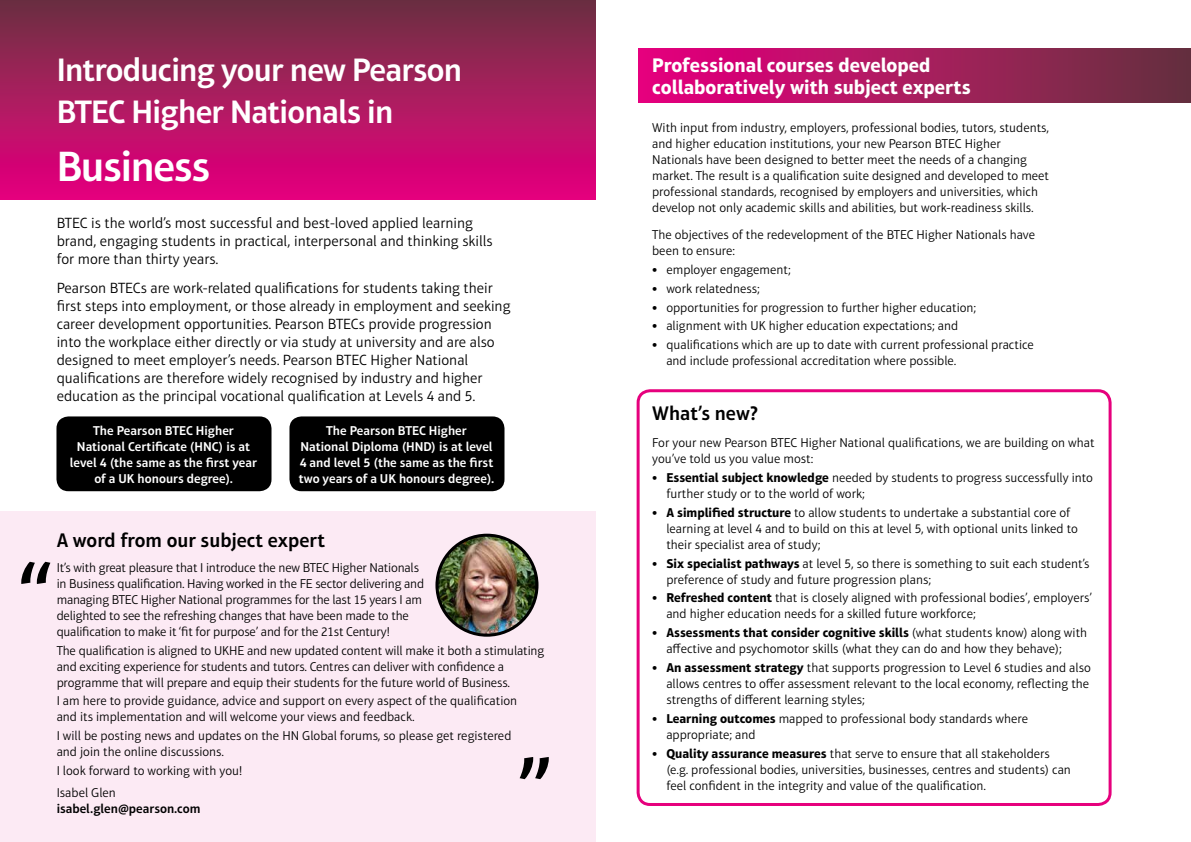
<style>
.page{position:relative;width:1191px;height:842px;background:#fff}
.page>*{position:absolute;margin:0;border:0;box-sizing:border-box;transform-origin:0 0}
.t1{font:600 43px "Aptifer Sans LT Pro";letter-spacing:-.03em;color:#fff}
.t2{font:600 33px/42px "Aptifer Sans LT Pro";letter-spacing:-.025em;color:#fff}
.t3{font:700 20px/22px "Aptifer Sans LT Pro";color:#fff}
.t4{font:600 20px "Aptifer Sans LT Pro";color:#000}
.t5{font:300 15px/18px "Aptifer Sans LT Pro";color:#000}
.t6{font:300 13px/16px "Aptifer Sans LT Pro";color:#000}
.t7{font:600 13px/16px "Aptifer Sans LT Pro";color:#fff;text-align:center}
.t8{font:600 13px "Aptifer Sans LT Pro";color:#000}
.s1{font-weight:900}
.s2{font-weight:700}
</style>
<div class="page">
<div style="left:0;top:512px;width:595px;height:330px;background:#fceaf4"></div>
<img style="left:437px;top:535px;width:100px;height:100px;border-radius:50px">
<div style="left:435px;top:534px;width:103px;height:103px;border:3px solid #000;border-radius:50%"></div>
<div style="left:0;top:0;width:595px;height:200px;background:linear-gradient(to bottom,#6c3440,#e8007e)"></div>
<div style="left:636px;top:389px;width:475px;height:417px;border:3px solid #e6007d;border-radius:12px"></div>
<svg style="left:21px;top:562px;width:29px;height:22px"></svg>
<div style="left:56px;top:416px;width:215px;height:75px;background:#000;border-radius:12px"></div>
<div style="left:289px;top:416px;width:215px;height:75px;background:#000;border-radius:12px"></div>
<div style="left:638px;top:49px;width:553px;height:53px;background:linear-gradient(to right,#ea007f,#66353e)"></div>
<svg style="left:519px;top:757px;width:30px;height:22px"></svg>
<h2 class="t2" style="left:57px;top:49px;width:407px">Introducing your new Pearson<br>BTEC Higher Nationals in</h2>
<h1 class="t1" style="left:57px;top:141px;width:155px">Business</h1>
<p class="t5" style="left:57px;top:214px;width:437px">BTEC is the world’s most successful and best-loved applied learning brand, engaging students in practical, interpersonal and thinking skills for more than thirty years.</p>
<p class="t5" style="left:57px;top:279px;width:455px">Pearson BTECs are work-related qualifications for students taking their first steps into employment, or those already in employment and seeking career development opportunities. Pearson BTECs provide progression into the workplace either directly or via study at university and are also designed to meet employer’s needs. Pearson BTEC Higher National qualifications are therefore widely recognised by industry and higher education as the principal vocational qualification at Levels 4 and 5.</p>
<p class="t7" style="left:70px;top:422px;width:189px">The Pearson BTEC Higher<br>National Certificate (HNC) is at level 4 (the same as the first year of a UK honours degree).</p>
<p class="t7" style="left:299px;top:422px;width:197px">The Pearson BTEC Higher<br>National Diploma (HND) is at level<br>4 and level 5 (the same as the first two years of a UK honours degree).</p>
<h3 class="t4" style="left:57px;top:529px;width:270px">A word from our subject expert</h3>
<p class="t6" style="left:57px;top:559px;width:369px">It’s with great pleasure that I introduce the new BTEC Higher Nationals in Business qualification. Having worked in the FE sector delivering and managing BTEC Higher National programmes for the last 15 years I am delighted to see the refreshing changes that have been made to the qualification to make it ‘fit for purpose’ and for the 21st Century!</p>
<p class="t6" style="left:57px;top:642px;width:489px">The qualification is aligned to UKHE and new updated content will make it both a stimulating and exciting experience for students and tutors. Centres can deliver with confidence a programme that will prepare and equip their students for the future world of Business.</p>
<p class="t6" style="left:57px;top:693px;width:462px">I am here to provide guidance, advice and support on every aspect of the qualification and its implementation and will welcome your views and feedback.</p>
<p class="t6" style="left:57px;top:728px;width:456px">I will be posting news and updates on the HN Global forums, so please get registered and join the online discussions.</p>
<p class="t6" style="left:57px;top:760px;width:187px;line-height:21.7px">I look forward to working with you!<br>Isabel Glen</p>
<p class="t8" style="left:57px;top:801px;width:145px">isabel.glen@pearson.com</p>
<h3 class="t3" style="left:652px;top:54px;width:320px">Professional courses developed collaboratively with subject experts</h3>
<p class="t6" style="left:652px;top:119px;width:398px">With input from industry, employers, professional bodies, tutors, students, and higher education institutions, your new Pearson BTEC Higher Nationals have been designed to better meet the needs of a changing market. The result is a qualification suite designed and developed to meet professional standards, recognised by employers and universities, which develop not only academic skills and abilities, but work-readiness skills.</p>
<p class="t6" style="left:652px;top:227px;width:384px">The objectives of the redevelopment of the BTEC Higher Nationals have been to ensure:</p>
<p class="t6" style="left:652px;top:261px;width:140px"><span class="s1">•</span> employer engagement;</p>
<p class="t6" style="left:652px;top:280px;width:109px"><span class="s1">•</span> work relatedness;</p>
<p class="t6" style="left:652px;top:299px;width:325px"><span class="s1">•</span> opportunities for progression to further higher education;</p>
<p class="t6" style="left:652px;top:318px;width:307px"><span class="s1">•</span> alignment with UK higher education expectations; and</p>
<p class="t6" style="left:666px;top:337px;width:369px;text-indent:-14px"><span class="s1">•</span> qualifications which are up to date with current professional practice and include professional accreditation where possible.</p>
<h3 class="t4" style="left:652px;top:401px;width:107px">What’s new?</h3>
<p class="t6" style="left:652px;top:435px;width:444px">For your new Pearson BTEC Higher National qualifications, we are building on what you’ve told us you value most:</p>
<p class="t6" style="left:666px;top:470px;width:428px;text-indent:-14px"><span class="s1">•</span> <span class="s2">Essential subject knowledge</span> needed by students to progress successfully into further study or to the world of work;</p>
<p class="t6" style="left:666px;top:504px;width:413px;text-indent:-14px"><span class="s1">•</span> <span class="s2">A simplified structure</span> to allow students to undertake a substantial core of learning at level 4 and to build on this at level 5, with optional units linked to their specialist area of study;</p>
<p class="t6" style="left:666px;top:555px;width:424px;text-indent:-14px"><span class="s1">•</span> <span class="s2">Six specialist pathways</span> at level 5, so there is something to suit each student’s preference of study and future progression plans;</p>
<p class="t6" style="left:666px;top:590px;width:427px;text-indent:-14px"><span class="s1">•</span> <span class="s2">Refreshed content</span> that is closely aligned with professional bodies’, employers’ and higher education needs for a skilled future workforce;</p>
<p class="t6" style="left:666px;top:625px;width:422px;text-indent:-14px"><span class="s1">•</span> <span class="s2">Assessments that consider cognitive skills</span> (what students know) along with affective and psychomotor skills (what they can do and how they behave);</p>
<p class="t6" style="left:666px;top:660px;width:426px;text-indent:-14px"><span class="s1">•</span> <span class="s2">An assessment strategy</span> that supports progression to Level 6 studies and also allows centres to offer assessment relevant to the local economy, reflecting the strengths of different learning styles;</p>
<p class="t6" style="left:666px;top:711px;width:363px;text-indent:-14px"><span class="s1">•</span> <span class="s2">Learning outcomes</span> mapped to professional body standards where appropriate; and</p>
<p class="t6" style="left:666px;top:745px;width:406px;text-indent:-14px"><span class="s1">•</span> <span class="s2">Quality assurance measures</span> that serve to ensure that all stakeholders (e.g. professional bodies, universities, businesses, centres and students) can feel confident in the integrity and value of the qualification.</p>
</div>
